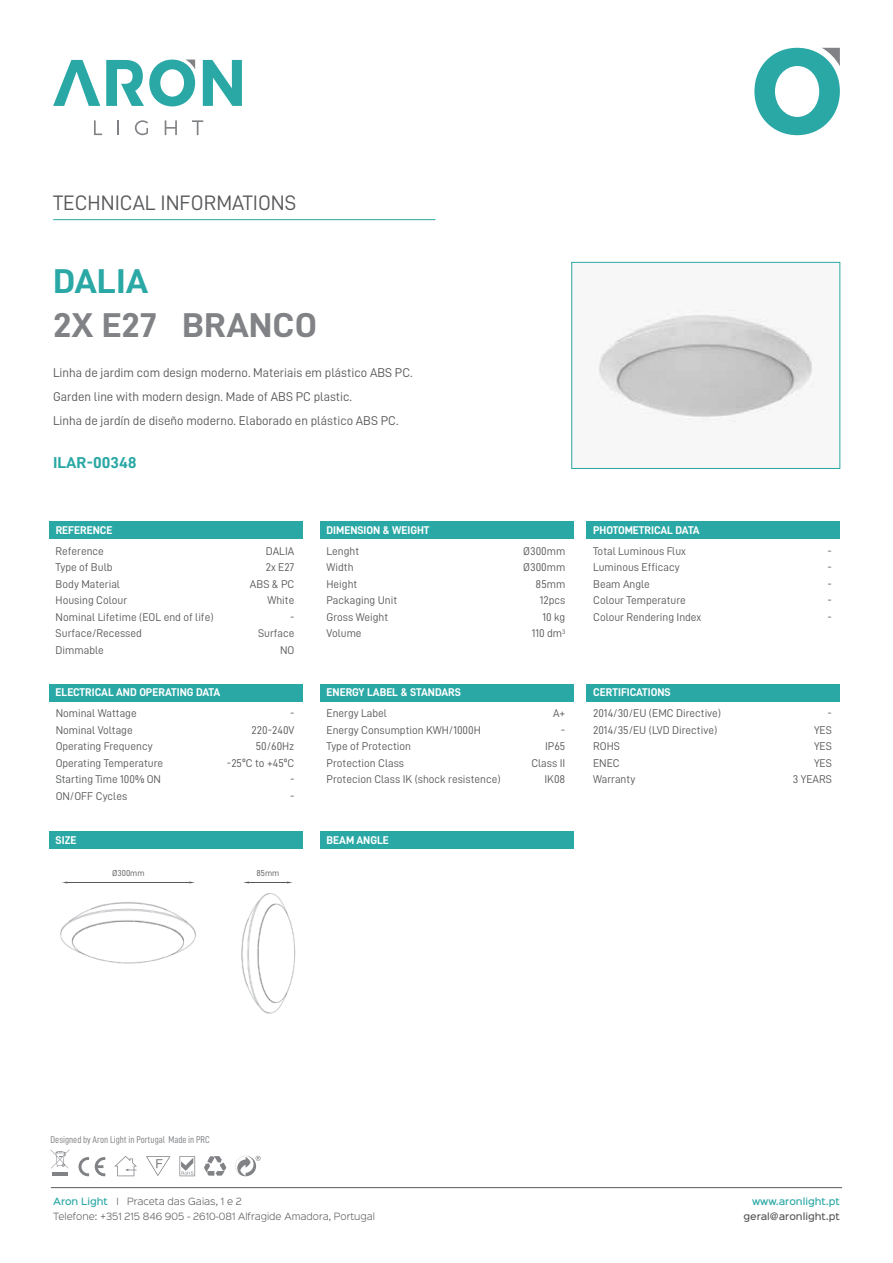
<style>
.page{position:relative;width:893px;height:1263px;background:#fff}
.page>*{position:absolute;margin:0;border:0;box-sizing:border-box;transform-origin:0 0}
.t1{font:34.5px "D DIN Bold";color:#808285;scale:1.08 1}
.t2{font:34.5px "D DIN Bold";color:#2aa8a5;scale:1.08 1}
.t3{font:21px "D DIN";color:#58595b}
.t4{font:15.75px "D DIN Bold";color:#2aa8a5;scale:1.08 1}
.t5{font:12.75px/24px "D DIN";color:#58595b}
.t6{font:11.25px/16.5px "D DIN";color:#58595b}
.t7{font:11.25px "D DIN Bold";color:#fff}
.t8{font:9.9px "D DIN Condensed";color:#808285}
.t9{font:300 9px/15px "Sinkin Sans 300";color:#58595b}
.t10{font:500 9px "Sinkin Sans 500";color:#58595b}
.t11{font:500 9px "Sinkin Sans 500";color:#2aa8a5}
.t12{font:8.7px "D DIN";color:#58595b}
.s1{font-family:"Sinkin Sans 500";font-weight:500;color:#2aa8a5}
</style>
<div class="page">
<svg style="left:203px;top:60px;width:39px;height:46px"></svg>
<svg style="left:53px;top:60px;width:47px;height:46px"></svg>
<svg style="left:106px;top:60px;width:89px;height:46px"></svg>
<svg style="left:94px;top:120px;width:8px;height:15px"></svg>
<svg style="left:117px;top:120px;width:2px;height:15px"></svg>
<svg style="left:135px;top:120px;width:13px;height:15px"></svg>
<svg style="left:165px;top:120px;width:12px;height:15px"></svg>
<svg style="left:192px;top:120px;width:11px;height:15px"></svg>
<svg style="left:754px;top:48px;width:86px;height:87px"></svg>
<hr style="left:51px;top:1187px;width:791px;height:1px;background:#58595b">
<img style="left:241px;top:893px;width:55px;height:121px">
<img style="left:597px;top:310px;width:217px;height:112px">
<div style="left:49px;top:522px;width:253px;height:17px;background:#2aa8a5"></div>
<hr style="left:53px;top:219px;width:382px;height:1px;background:#2aa8a5">
<div style="left:571px;top:262px;width:269px;height:207px;border:1px solid #2aa8a5"></div>
<div style="left:320px;top:522px;width:253px;height:17px;background:#2aa8a5"></div>
<div style="left:586px;top:522px;width:254px;height:17px;background:#2aa8a5"></div>
<div style="left:49px;top:684px;width:253px;height:17px;background:#2aa8a5"></div>
<div style="left:320px;top:684px;width:253px;height:17px;background:#2aa8a5"></div>
<div style="left:586px;top:684px;width:254px;height:17px;background:#2aa8a5"></div>
<svg style="left:179px;top:1156px;width:16px;height:20px"></svg>
<svg style="left:146px;top:1156px;width:25px;height:20px"></svg>
<svg style="left:204px;top:1156px;width:22px;height:20px"></svg>
<svg style="left:114px;top:1156px;width:23px;height:20px"></svg>
<svg style="left:78px;top:1157px;width:11px;height:19px"></svg>
<svg style="left:95px;top:1157px;width:10px;height:19px"></svg>
<hr style="left:52px;top:1172px;width:16px;height:4px;background:#808285">
<svg style="left:51px;top:1149px;width:19px;height:19px"></svg>
<svg style="left:235px;top:1156px;width:26px;height:20px"></svg>
<div style="left:49px;top:831px;width:253px;height:17px;background:#2aa8a5"></div>
<div style="left:320px;top:831px;width:253px;height:17px;background:#2aa8a5"></div>
<hr style="left:68px;top:882px;width:121px;height:1px;background:#58595b">
<hr style="left:249px;top:882px;width:38px;height:1px;background:#58595b">
<img style="left:60px;top:902px;width:136px;height:62px">
<h2 class="t3" style="left:53px;top:191px;width:245px">TECHNICAL INFORMATIONS</h2>
<h1 class="t2" style="left:53px;top:262px;width:90px">DALIA</h1>
<h1 class="t1" style="left:53px;top:306px;width:246px">2X E27 BRANCO</h1>
<p class="t5" style="left:53px;top:360px;width:361px">Linha de jardim com design moderno. Materiais em plástico ABS PC.<br>Garden line with modern design. Made of ABS PC plastic.<br>Linha de jardín de diseño moderno. Elaborado en plástico ABS PC.</p>
<h3 class="t4" style="left:53px;top:454px;width:79px">ILAR-00348</h3>
<p class="t7" style="left:56px;top:524px;width:58px">REFERENCE</p>
<p class="t7" style="left:327px;top:524px;width:104px">DIMENSION &amp; WEIGHT</p>
<p class="t7" style="left:593px;top:524px;width:108px">PHOTOMETRICAL DATA</p>
<p class="t6" style="left:56px;top:542px;width:159px">Reference<br>Type of Bulb<br>Body Material<br>Housing Colour<br>Nominal Lifetime (EOL end of life)<br>Surface/Recessed<br>Dimmable</p>
<p class="t6" style="left:250px;top:542px;width:46px;text-align:right">DALIA<br>2x E27<br>ABS &amp; PC<br>White<br>-<br>Surface<br>NO</p>
<p class="t6" style="left:327px;top:542px;width:72px">Lenght<br>Width<br>Height<br>Packaging Unit<br>Gross Weight<br>Volume</p>
<p class="t6" style="left:523px;top:542px;width:44px;text-align:right">Ø300mm<br>Ø300mm<br>85mm<br>12pcs<br>10 kg<br>110 dm<sup>3</sup></p>
<p class="t6" style="left:593px;top:542px;width:110px">Total Luminous Flux<br>Luminous Efficacy<br>Beam Angle<br>Colour Temperature<br>Colour Rendering Index</p>
<p class="t6" style="left:827px;top:542px;width:6px;text-align:justify">- - - - -</p>
<p class="t7" style="left:56px;top:686px;width:166px">ELECTRICAL AND OPERATING DATA</p>
<p class="t7" style="left:327px;top:686px;width:136px">ENERGY LABEL &amp; STANDARS</p>
<p class="t7" style="left:593px;top:686px;width:79px">CERTIFICATIONS</p>
<p class="t6" style="left:56px;top:705px;width:109px">Nominal Wattage<br>Nominal Voltage<br>Operating Frequency<br>Operating Temperature<br>Starting Time 100% ON<br>ON/OFF Cycles</p>
<p class="t6" style="left:227px;top:705px;width:69px;text-align:right">-<br>220-240V<br>50/60Hz<br>-25ºC to +45ºC -<br>-</p>
<p class="t6" style="left:327px;top:705px;width:176px">Energy Label<br>Energy Consumption KWH/1000H<br>Type of Protection<br>Protection Class<br>Protecion Class IK (shock resistence)</p>
<p class="t6" style="left:531px;top:705px;width:35px;text-align:right">A+<br>-<br>IP65<br>Class II<br>IK08</p>
<p class="t6" style="left:593px;top:705px;width:129px">2014/30/EU (EMC Directive)<br>2014/35/EU (LVD Directive)<br>ROHS<br>ENEC<br>Warranty</p>
<p class="t6" style="left:793px;top:705px;width:41px;text-align:right">-<br>YES<br>YES<br>YES<br>3 YEARS</p>
<p class="t7" style="left:56px;top:833px;width:22px">SIZE</p>
<p class="t7" style="left:327px;top:833px;width:64px">BEAM ANGLE</p>
<p class="t12" style="left:112px;top:868px;width:34px">Ø300mm</p>
<p class="t12" style="left:256px;top:868px;width:24px">85mm</p>
<p class="t8" style="left:51px;top:1134px;width:161px">Designed by Aron Light in Portugal Made in PRC</p>
<p class="t9" style="left:53px;top:1193px;width:323px"><span class="s1">Aron Light</span> I Praceta das Gaias, 1 e 2<br>Telefone: +351 215 846 905 - 2610-081 Alfragide Amadora, Portugal</p>
<p class="t11" style="left:752px;top:1194px;width:89px">www.aronlight.pt</p>
<p class="t10" style="left:743px;top:1209px;width:98px">geral@aronlight.pt</p>
</div>
